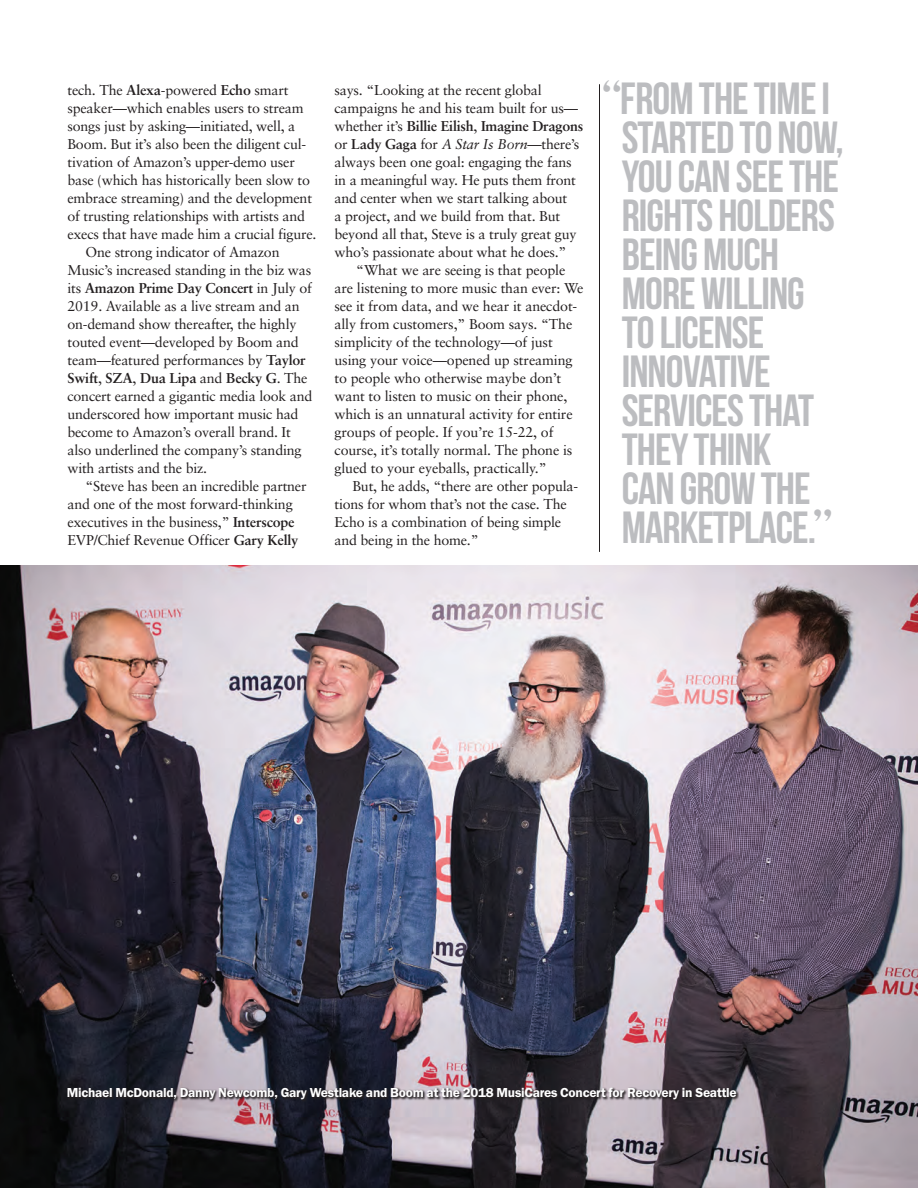
<style>
.page{position:relative;width:918px;height:1188px;background:#fff}
.page>*{position:absolute;margin:0;border:0;box-sizing:border-box;transform-origin:0 0}
.t1{font:45px/39px "Bebas Neue";letter-spacing:-.02em;color:#bcbdc0}
.Body_Copy_2-story{font:14.25px/18px "Sabon";letter-spacing:-.015em;color:#231f20}
.t2{font:13.5px "Franklin Gothic URW Dem";letter-spacing:-.02em;color:#fff}
.s1{font-weight:700}
.s2{font-style:italic}
.s3{font-family:"B Minds One";font-size:40.5px}
</style>
<div class="page">
<hr style="left:599px;top:84px;width:1px;height:468px;background:#231f20">
<img style="left:0;top:566px;width:918px;height:622px">
<div style="left:67px;top:1087px;width:672px;height:16px;background:#231f20;opacity:.91"></div>
<p class="Body_Copy_2-story" style="left:68px;top:81px;width:251px">tech. The <span class="s1">Alexa</span>-powered <span class="s1">Echo</span> smart speaker—which enables users to stream songs just by asking—initiated, well, a Boom. But it’s also been the diligent cul&shy;tivation of Amazon’s upper-demo user base (which has historically been slow to embrace streaming) and the development of trusting relationships with artists and execs that have made him a crucial figure.</p>
<p class="Body_Copy_2-story" style="left:68px;top:243px;width:247px;text-indent:18px">One strong indicator of Amazon Music’s increased standing in the biz was its <span class="s1">Amazon Prime Day Concert</span> in July of 2019. Available as a live stream and an on-demand show thereafter, the highly touted event—developed by Boom and team—featured performances by <span class="s1">Taylor Swift</span>, <span class="s1">SZA</span>, <span class="s1">Dua Lipa</span> and <span class="s1">Becky G</span>. The concert earned a gigantic media look and underscored how important music had become to Amazon’s overall brand. It also underlined the company’s standing with artists and the biz.</p>
<p class="Body_Copy_2-story" style="left:68px;top:477px;width:241px;text-indent:18px">“Steve has been an incredible partner and one of the most forward-thinking executives in the business,” <span class="s1">Interscope </span>EVP/Chief Revenue Officer <span class="s1">Gary Kelly</span></p>
<p class="Body_Copy_2-story" style="left:335px;top:81px;width:250px">says. “Looking at the recent global campaigns he and his team built for us— whether it’s <span class="s1">Billie Eilish</span>, <span class="s1">Imagine Dragons </span>or <span class="s1">Lady Gaga</span> for <span class="s2">A Star Is Born</span>—there’s always been one goal: engaging the fans in a meaningful way. He puts them front and center when we start talking about<br>a project, and we build from that. But beyond all that, Steve is a truly great guy who’s passionate about what he does.”</p>
<p class="Body_Copy_2-story" style="left:335px;top:261px;width:250px;text-indent:22px">“What we are seeing is that people are listening to more music than ever: We see it from data, and we hear it anecdot&shy;ally from customers,” Boom says. “The simplicity of the technology—of just using your voice—opened up streaming to people who otherwise maybe don’t want to listen to music on their phone, which is an unnatural activity for entire groups of people. If you’re 15-22, of course, it’s totally normal. The phone is glued to your eyeballs, practically.”</p>
<p class="Body_Copy_2-story" style="left:335px;top:477px;width:245px;text-indent:18px">But, he adds, “there are other popula&shy;tions for whom that’s not the case. The Echo is a combination of being simple and being in the home.”</p>
<p class="t1" style="left:622px;top:79px;width:223px;text-indent:-20px"><span class="s3">“</span>FROM THE TIME I<br>STARTED TO NOW,<br>YOU CAN SEE THE<br>RIGHTS HOLDERS<br>BEING MUCH<br>MORE WILLING<br>TO LICENSE<br>INNOVATIVE<br>SERVICES THAT<br>THEY THINK<br>CAN GROW THE<br>MARKETPLACE.<span class="s3">”</span></p>
<p class="t2" style="left:67px;top:1085px;width:672px">Michael McDonald, Danny Newcomb, Gary Westlake and Boom at the 2018 MusiCares Concert for Recovery in Seattle</p>
</div>
